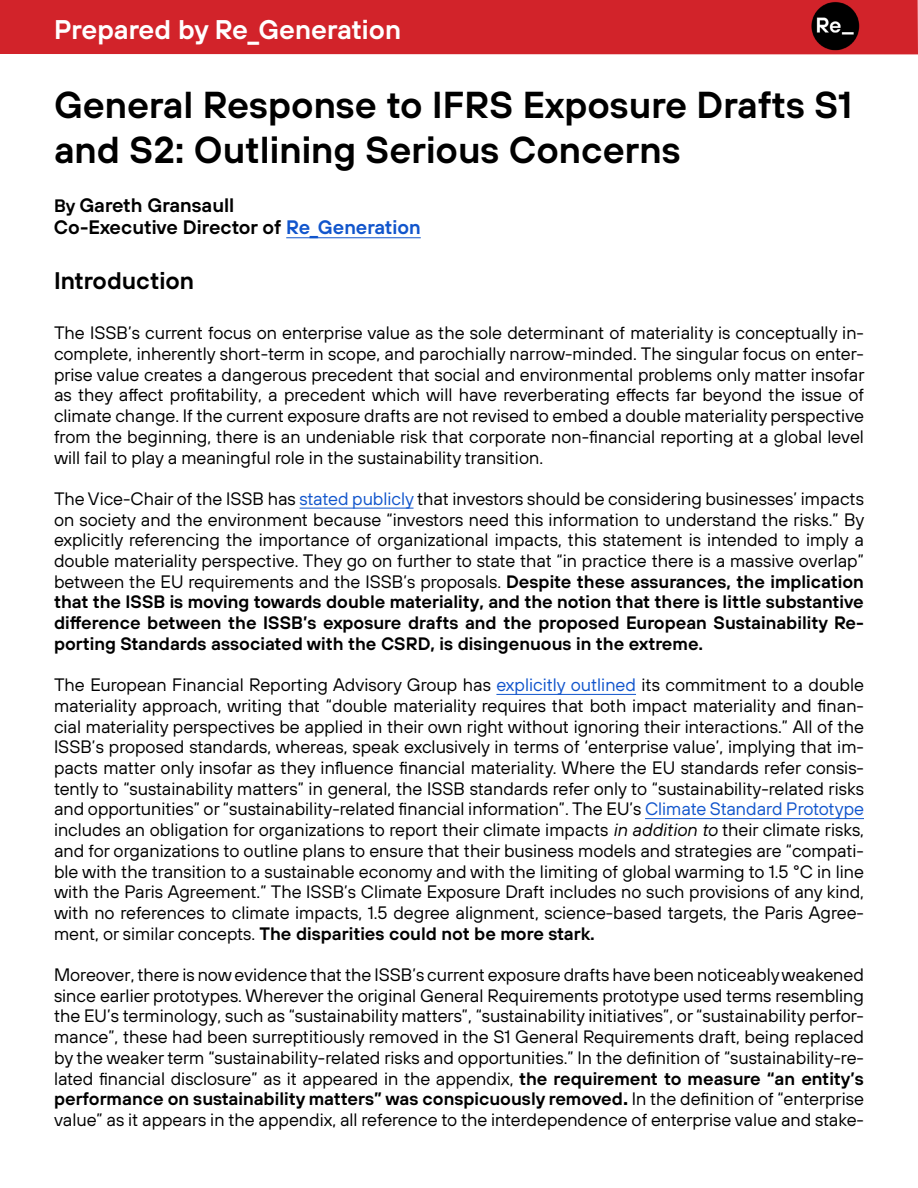
<style>
.page{position:relative;width:918px;height:1188px;background:#fff}
.page>*{position:absolute;margin:0;border:0;box-sizing:border-box;transform-origin:0 0}
.t1{font:600 37.5px/45px "TT Hoves";color:#000}
.t2{font:600 27px "TT Hoves";color:#fff}
.t3{font:600 24px "TT Hoves";color:#000}
.t4{font:600 19.5px/22.5px "TT Hoves";color:#000}
.t5{font:18px/20.7px "TT Hoves";color:#000;text-align:justify}
.s1{font-size:18px}
.s2{color:#15c}
.s3{font-weight:600}
.s4{font-style:italic}
.s5{font-weight:700}
</style>
<div class="page">
<hr style="left:286px;top:237px;width:135px;height:1px;background:#15c">
<hr style="left:300px;top:508px;width:114px;height:1px;background:#15c">
<hr style="left:496px;top:694px;width:140px;height:1px;background:#15c">
<hr style="left:645px;top:818px;width:219px;height:1px;background:#15c">
<div style="left:0;top:0;width:918px;height:54px;background:#d2232a"></div>
<img style="left:811px;top:2px;width:49px;height:49px">
<h2 class="t2" style="left:54px;top:12px;width:349px">Prepared by Re_Generation</h2>
<h1 class="t1" style="left:54px;top:81px;width:800px">General Response to IFRS Exposure Drafts S1 and S2: Outlining Serious Concerns</h1>
<p class="t4" style="left:54px;top:193px;width:368px"><span class="s1">By</span> Gareth Gransaull<br>Co-Executive Director of <span class="s2">Re_Generation</span></p>
<h3 class="t3" style="left:54px;top:265px;width:142px">Introduction</h3>
<p class="t5" style="left:54px;top:322px;width:812px">The ISSB’s current focus on enterprise value as the sole determinant of materiality is conceptually in&shy;complete, inherently short-term in scope, and parochially narrow-minded. The singular focus on enter&shy;prise value creates a dangerous precedent that social and environmental problems only matter insofar as they affect profitability, a precedent which will have reverberating effects far beyond the issue of climate change. If the current exposure drafts are not revised to embed a double materiality perspective from the beginning, there is an undeniable risk that corporate non-financial reporting at a global level will fail to play a meaningful role in the sustainability transition.</p>
<p class="t5" style="left:54px;top:488px;width:812px">The Vice-Chair of the ISSB has <span class="s2">stated publicly</span> that investors should be considering businesses’ impacts on society and the environment because “investors need this information to understand the risks.” By explicitly referencing the importance of organizational impacts, this statement is intended to imply a double materiality perspective. They go on further to state that “in practice there is a massive overlap” between the EU requirements and the ISSB’s proposals. <span class="s3">Despite these assurances, the implication that the ISSB is moving towards double materiality, and the notion that there is little substantive difference between the ISSB’s exposure drafts and the proposed European Sustainability Re&shy;porting Standards associated with the CSRD, is disingenuous in the extreme.</span></p>
<p class="t5" style="left:54px;top:674px;width:812px">The European Financial Reporting Advisory Group has <span class="s2">explicitly outlined</span> its commitment to a double materiality approach, writing that “double materiality requires that both impact materiality and finan&shy;cial materiality perspectives be applied in their own right without ignoring their interactions.” All of the ISSB’s proposed standards, whereas, speak exclusively in terms of ‘enterprise value’, implying that im&shy;pacts matter only insofar as they influence financial materiality. Where the EU standards refer consis&shy;tently to “sustainability matters” in general, the ISSB standards refer only to “sustainability-related risks and opportunities” or “sustainability-related financial information”. The EU’s <span class="s2">Climate Standard Prototype </span>includes an obligation for organizations to report their climate impacts <span class="s4">in addition to</span> their climate risks, and for organizations to outline plans to ensure that their business models and strategies are “compati&shy;ble with the transition to a sustainable economy and with the limiting of global warming to 1.5 °C in line with the Paris Agreement.” The ISSB’s Climate Exposure Draft includes no such provisions of any kind, with no references to climate impacts, 1.5 degree alignment, science-based targets, the Paris Agree&shy;ment, or similar concepts. <span class="s3">The disparities could not be more stark.</span></p>
<p class="t5" style="left:54px;top:964px;width:812px">Moreover, there is now evidence that the ISSB’s current exposure drafts have been noticeably weakened since earlier prototypes. Wherever the original General Requirements prototype used terms resembling the EU’s terminology, such as “sustainability matters”, “sustainability initiatives”, or “sustainability perfor&shy;mance”, these had been surreptitiously removed in the S1 General Requirements draft, being replaced by the weaker term “sustainability-related risks and opportunities.” In the definition of “sustainability-re&shy;lated financial disclosure” as it appeared in the appendix, <span class="s3">the requirement to measure “an entity’s performance on sustainability matters” was conspicuously removed</span><span class="s5">.</span> In the definition of “enterprise value” as it appears in the appendix, all reference to the interdependence of enterprise value and stake-</p>
</div>
